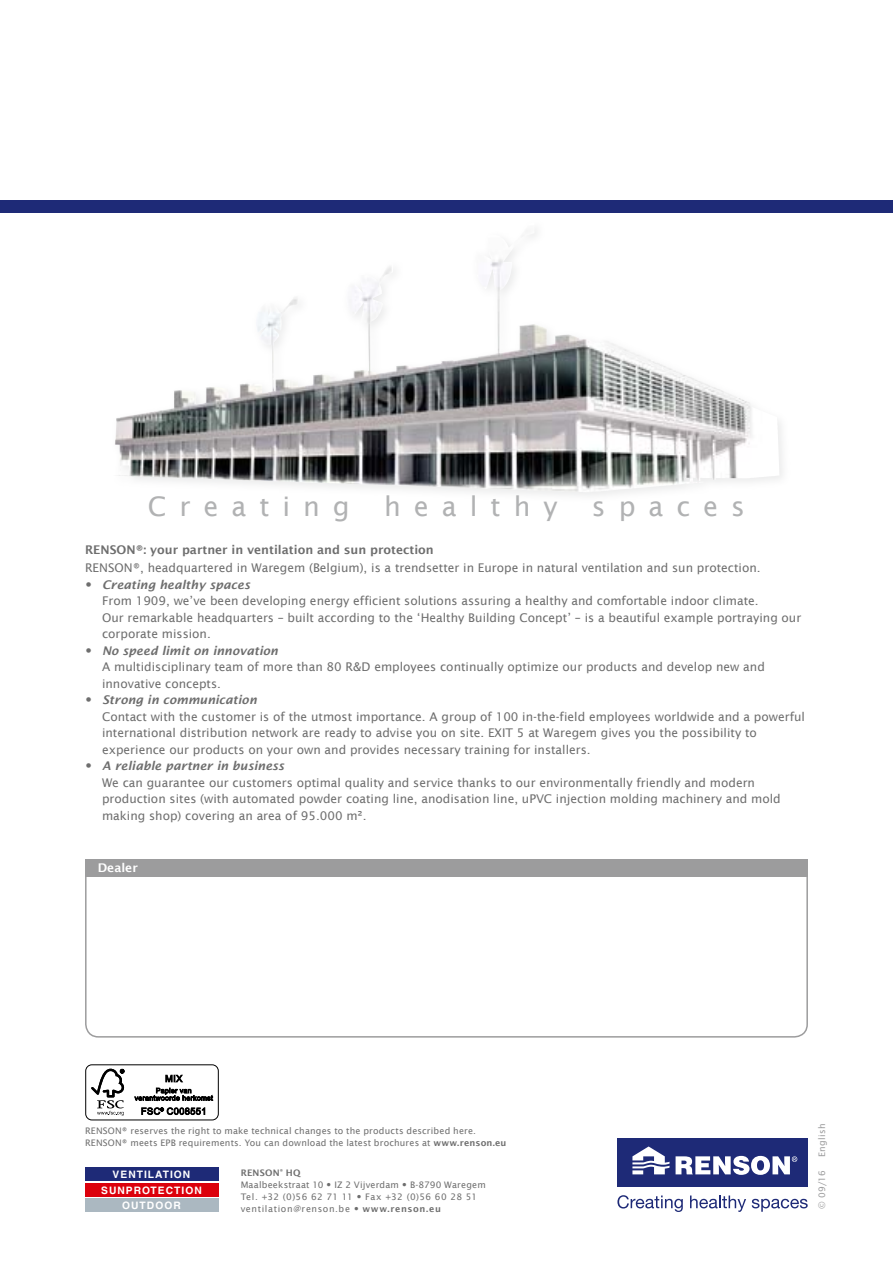
<style>
.page{position:relative;width:893px;height:1263px;background:#fff}
.page>*{position:absolute;margin:0;border:0;box-sizing:border-box;transform-origin:0 0}
.t1{font:27px "Lucida Sans";letter-spacing:.48em;color:#b1b2b3}
.t2{font:12px/16.5px "Lucida Sans";color:#6e6e6e}
.t3{font:600 12px "Lucida Sans";color:#6e6e6e}
.t4{font:600 12px "Lucida Sans";color:#fff}
.t5{font:700 10.2px/15.8px "Helvetica LT Std";letter-spacing:.1em;color:#fff;text-align:center}
.t6{font:9px/12px "Lucida Sans";letter-spacing:.02em;color:#6e6e6e}
.t7{font:9px "Lucida Sans";letter-spacing:.035em;color:#9c9c9d}
.s1{font-family:"Futura Std"}
.s2{font-weight:600;font-style:italic}
.s3{font-weight:600}
</style>
<div class="page">
<div style="left:0;top:200px;width:893px;height:13px;background:#1e2a77"></div>
<div style="left:85px;top:1064px;width:134px;height:56px;border:1px solid #000;border-radius:6px"></div>
<svg style="left:91px;top:1069px;width:33px;height:46px"></svg>
<svg style="left:134px;top:1074px;width:79px;height:27px"></svg>
<svg style="left:141px;top:1107px;width:64px;height:8px"></svg>
<div style="left:85px;top:859px;width:723px;height:178px;border:2px solid #9c9c9d;border-radius:13px"></div>
<div style="left:85px;top:859px;width:723px;height:17px;background:#9c9c9d"></div>
<div style="left:110px;top:217px;width:680px;height:286px;background:#b1b2b3;opacity:.25"></div>
<img style="left:114px;top:223px;width:416px;height:254px">
<div style="left:617px;top:1138px;width:191px;height:49px;background:#1e2a77"></div>
<svg style="left:632px;top:1146px;width:37px;height:28px"></svg>
<svg style="left:676px;top:1156px;width:121px;height:19px"></svg>
<svg style="left:617px;top:1195px;width:66px;height:17px"></svg>
<svg style="left:690px;top:1195px;width:56px;height:17px"></svg>
<svg style="left:752px;top:1199px;width:56px;height:13px"></svg>
<div style="left:85px;top:1167px;width:134px;height:13px;background:#1e2a77"></div>
<div style="left:85px;top:1183px;width:134px;height:13px;background:#dc000c"></div>
<div style="left:85px;top:1198px;width:134px;height:14px;background:#abb8c1"></div>
<h1 class="t1" style="left:148px;top:491px;width:203px">Creating</h1>
<h1 class="t1" style="left:384px;top:491px;width:175px">healthy</h1>
<h1 class="t1" style="left:592px;top:491px;width:155px">spaces</h1>
<p class="t3" style="left:85px;top:542px;width:350px">RENSON®: your partner in ventilation and sun protection</p>
<p class="t2" style="left:85px;top:560px;width:677px">RENSON®, headquartered in Waregem (Belgium), is a trendsetter in Europe in natural ventilation and sun protection.</p>
<p class="t2" style="left:102px;top:576px;width:701px;text-indent:-17px"><span class="s1">•</span> <span class="s2">Creating healthy spaces<br></span>From 1909, we’ve been developing energy efficient solutions assuring a healthy and comfortable indoor climate.<br>Our remarkable headquarters – built according to the ‘Healthy Building Concept’ – is a beautiful example portraying our corporate mission.</p>
<p class="t2" style="left:102px;top:642px;width:664px;text-indent:-17px"><span class="s1">•</span> <span class="s2">No speed limit on innovation<br></span>A multidisciplinary team of more than 80 R&amp;D employees continually optimize our products and develop new and innovative concepts.</p>
<p class="t2" style="left:102px;top:692px;width:704px;text-indent:-17px"><span class="s1">•</span> <span class="s2">Strong in communication<br></span>Contact with the customer is of the utmost importance. A group of 100 in-the-field employees worldwide and a powerful international distribution network are ready to advise you on site. EXIT 5 at Waregem gives you the possibility to experience our products on your own and provides necessary training for installers.</p>
<p class="t2" style="left:102px;top:758px;width:680px;text-indent:-17px"><span class="s1">•</span> <span class="s2">A reliable partner in business<br></span>We can guarantee our customers optimal quality and service thanks to our environmentally friendly and modern production sites (with automated powder coating line, anodisation line, uPVC injection molding machinery and mold making shop) covering an area of 95.000 m².</p>
<p class="t4" style="left:98px;top:861px;width:41px">Dealer</p>
<p class="t7" style="left:817px;top:1157px;width:35px;rotate:-90deg">English</p>
<p class="t6" style="left:85px;top:1124px;width:423px">RENSON® reserves the right to make technical changes to the products described here.<br>RENSON® meets EPB requirements. You can download the latest brochures at <span class="s3">www.renson.eu</span></p>
<p class="t6" style="left:241px;top:1167px;width:247px"><span class="s3">RENSON</span><sup>®</sup> <span class="s3">HQ<br></span>Maalbeekstraat 10 <span class="s1">•</span> IZ 2 Vijverdam <span class="s1">•</span> B-8790 Waregem Tel. +32 (0)56 62 71 11 <span class="s1">•</span> Fax +32 (0)56 60 28 51 ventilation@renson.be <span class="s1">•</span> <span class="s3">www.renson.eu</span></p>
<p class="t7" style="left:817px;top:1209px;width:40px;rotate:-90deg">© 09/16</p>
<p class="t5" style="left:101px;top:1166px;width:102px">VENTILATION<br>SUNPROTECTION<br>OUTDOOR</p>
</div>
